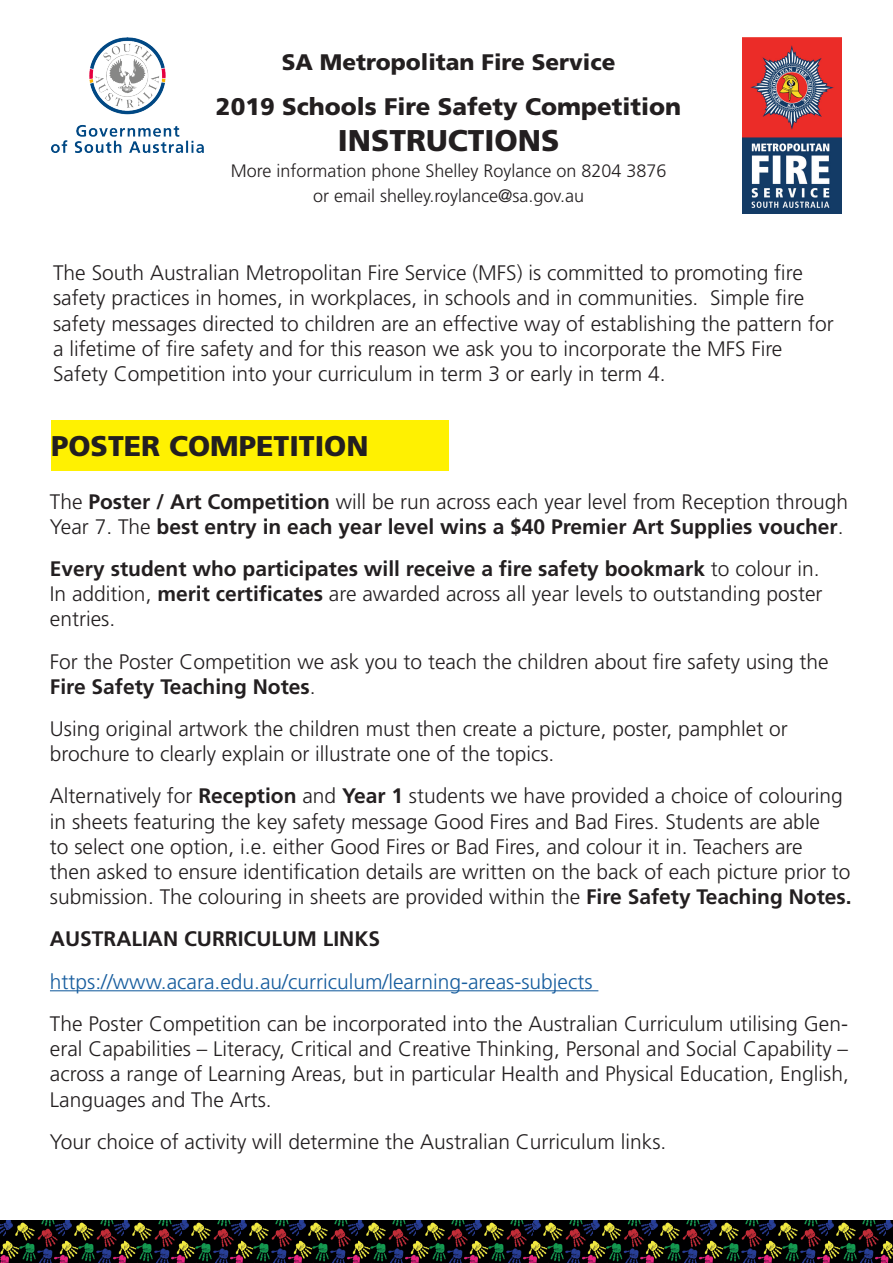
<style>
.page{position:relative;width:893px;height:1263px;background:#fff}
.page>*{position:absolute;margin:0;border:0;box-sizing:border-box;transform-origin:0 0}
.t1{font:900 30px "Frutiger LT Std";color:#231f20}
.t2{font:900 28.5px "Frutiger LT Std";color:#231f20}
.t3{font:900 24px "Frutiger LT Std";color:#231f20}
.t4{font:900 22.5px "Frutiger LT Std";color:#231f20}
.t5{font:300 21px/25.2px "Frutiger LT Std";color:#231f20}
.t6{font:700 21px/25.2px "Frutiger LT Std";color:#231f20}
.t7{font:300 21px "Frutiger LT Std";color:#175d9e}
.t8{font:300 18px/25.2px "Frutiger LT Std";color:#231f20;text-align:center}
.s1{font-weight:300}
.s2{font-weight:700}
</style>
<div class="page">
<img style="left:0;top:1221px;width:893px;height:42px">
<img style="left:51px;top:37px;width:153px;height:115px">
<img style="left:742px;top:37px;width:100px;height:177px">
<hr style="left:50px;top:990px;width:548px;height:1px;background:#175d9e">
<div style="left:51px;top:420px;width:398px;height:50px;background:#fff101"></div>
<p class="t4" style="left:282px;top:49px;width:335px">SA Metropolitan Fire Service</p>
<p class="t3" style="left:216px;top:92px;width:467px">2019 Schools Fire Safety Competition</p>
<p class="t1" style="left:338px;top:122px;width:223px">INSTRUCTIONS</p>
<p class="t8" style="left:231px;top:158px;width:437px">More information phone Shelley Roylance on 8204 3876 or email shelley.roylance@sa.gov.au</p>
<p class="t5" style="left:53px;top:261px;width:782px">The South Australian Metropolitan Fire Service (MFS) is committed to promoting fire safety practices in homes, in workplaces, in schools and in communities. Simple fire safety messages directed to children are an effective way of establishing the pattern for a lifetime of fire safety and for this reason we ask you to incorporate the MFS Fire Safety Competition into your curriculum in term 3 or early in term 4.</p>
<p class="t2" style="left:51px;top:429px;width:319px">POSTER COMPETITION</p>
<p class="t6" style="left:50px;top:489px;width:800px"><span class="s1">The</span> Poster / Art Competition <span class="s1">will be run across each year level from Reception through<br>Year 7. The</span> best entry in each year level wins a $40 Premier Art Supplies voucher<span class="s1">.</span></p>
<p class="t5" style="left:50px;top:556px;width:774px"><span class="s2">Every student who participates will receive a fire safety bookmark</span> to colour in.<br>In addition, <span class="s2">merit certificates</span> are awarded across all year levels to outstanding poster entries.</p>
<p class="t5" style="left:50px;top:649px;width:780px">For the Poster Competition we ask you to teach the children about fire safety using the<br><span class="s2">Fire Safety Teaching Notes</span>.</p>
<p class="t5" style="left:50px;top:716px;width:739px">Using original artwork the children must then create a picture, poster, pamphlet or brochure to clearly explain or illustrate one of the topics.</p>
<p class="t5" style="left:50px;top:784px;width:803px">Alternatively for <span class="s2">Reception</span> and <span class="s2">Year 1</span> students we have provided a choice of colouring in sheets featuring the key safety message Good Fires and Bad Fires. Students are able<br>to select one option, i.e. either Good Fires or Bad Fires, and colour it in. Teachers are<br>then asked to ensure identification details are written on the back of each picture prior to submission. The colouring in sheets are provided within the <span class="s2">Fire Safety Teaching Notes.</span></p>
<p class="t6" style="left:50px;top:927px;width:332px">AUSTRALIAN CURRICULUM LINKS</p>
<p class="t7" style="left:50px;top:969px;width:544px">https://www.acara.edu.au/curriculum/learning-areas-subjects</p>
<p class="t5" style="left:50px;top:1011px;width:800px;text-align:justify">The Poster Competition can be incorporated into the Australian Curriculum utilising Gen&shy;eral Capabilities – Literacy, Critical and Creative Thinking, Personal and Social Capability – across a range of Learning Areas, but in particular Health and Physical Education, English, Languages and The Arts.</p>
<p class="t5" style="left:50px;top:1129px;width:618px">Your choice of activity will determine the Australian Curriculum links.</p>
</div>
